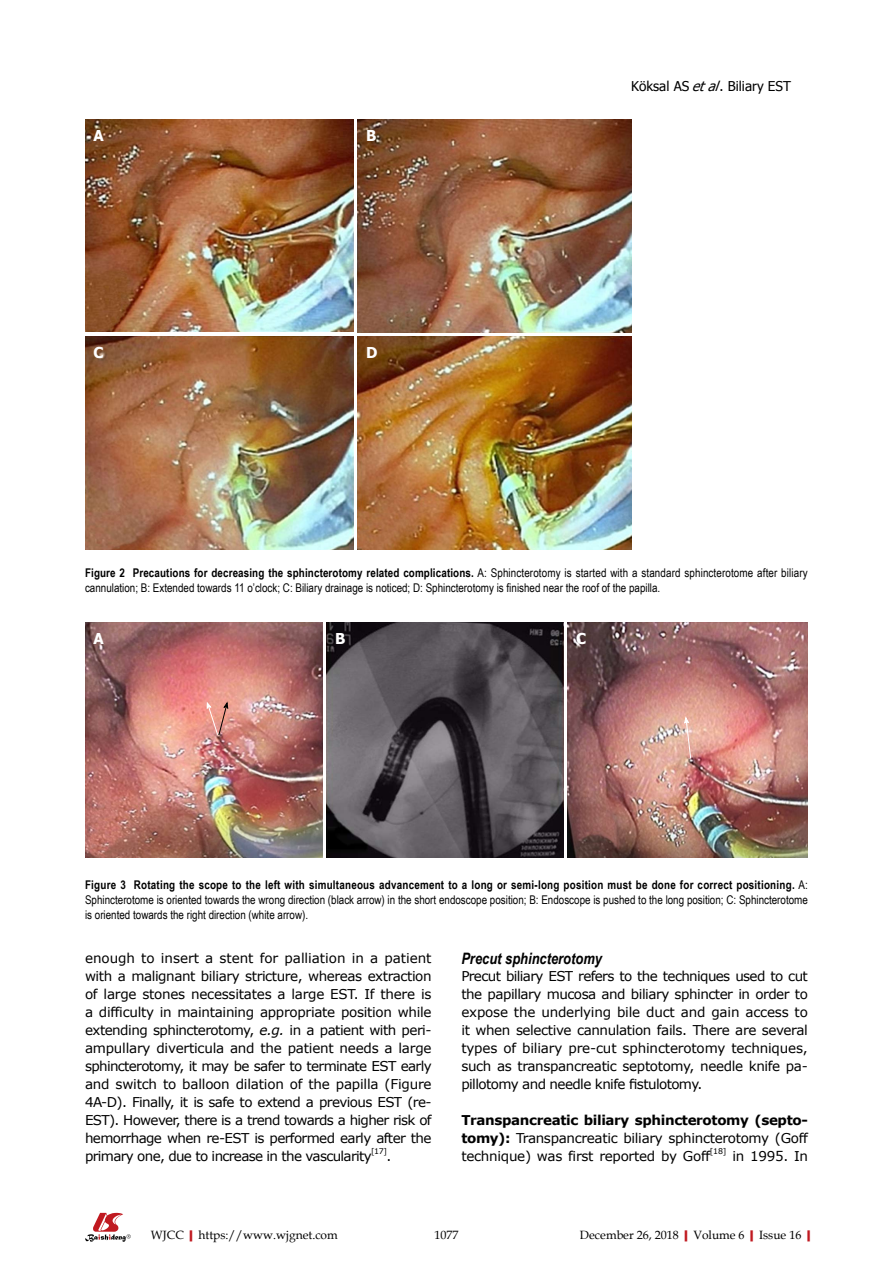
<style>
.page{position:relative;width:893px;height:1263px;background:#fff}
.page>*{position:absolute;margin:0;border:0;box-sizing:border-box;transform-origin:0 0}
.t1{font:italic 700 15.75px "Arial Narrow";color:#000}
.t2{font:700 15px "Tahoma";color:#fff}
.t3{font:13.5px/18px "Verdana";letter-spacing:-.03em;color:#000;text-align:justify}
.t4{font:13.5px "Tahoma";color:#000}
.t5{font:12px/15px "Arial Narrow";color:#000}
.t6{font:12px "Book Antiqua";color:#000}
.t7{font:7.8px "Verdana";color:#000}
.s1{font-style:italic}
.s2{font-weight:700}
.s3{font-weight:700;color:#c01920}
</style>
<div class="page">
<svg style="left:85px;top:1213px;width:46px;height:29px"></svg>
<img style="left:85px;top:119px;width:268px;height:213px">
<img style="left:358px;top:119px;width:273px;height:213px">
<img style="left:85px;top:336px;width:268px;height:214px">
<img style="left:358px;top:336px;width:273px;height:214px">
<img style="left:85px;top:622px;width:237px;height:235px">
<img style="left:326px;top:622px;width:237px;height:235px">
<img style="left:568px;top:622px;width:240px;height:235px">
<svg style="left:207px;top:702px;width:21px;height:34px"></svg>
<svg style="left:684px;top:717px;width:7px;height:42px"></svg>
<p class="t2" style="left:94px;top:125px;width:12px">A</p>
<p class="t2" style="left:366px;top:125px;width:12px">B</p>
<p class="t2" style="left:94px;top:342px;width:12px">C</p>
<p class="t2" style="left:366px;top:342px;width:13px">D</p>
<p class="t4" style="left:631px;top:77px;width:161px">Köksal AS <span class="s1">etal</span>. Biliary EST</p>
<p class="t5" style="left:85px;top:565px;width:724px"><span class="s2">Figure 2 Precautions for decreasing the sphincterotomy related complications.</span> A: Sphincterotomy is started with a standard sphincterotome after biliary cannulation; B: Extended towards 11 o’clock; C: Biliary drainage is noticed; D: Sphincterotomy is finished near the roof of the papilla.</p>
<p class="t2" style="left:94px;top:628px;width:12px">A</p>
<p class="t2" style="left:335px;top:628px;width:12px">B</p>
<p class="t2" style="left:576px;top:628px;width:12px">C</p>
<p class="t5" style="left:85px;top:877px;width:724px;text-align:justify"><span class="s2">Figure 3 Rotating the scope to the left with simultaneous advancement to a long or semi-long position must be done for correct positioning.</span> A:<br>Sphincterotome is oriented towards the wrong direction (black arrow) in the short endoscope position; B: Endoscope is pushed to the long position; C: Sphincterotome is oriented towards the right direction (white arrow).</p>
<p class="t3" style="left:85px;top:948px;width:348px;text-align:left">enough to insert a stent for palliation in a patient with a malignant biliary stricture, whereas extraction of large stones necessitates a large EST. If there is a difficulty in maintaining appropriate position while extending sphincterotomy, <span class="s1">e.g.</span> in a patient with peri&shy;ampullary diverticula and the patient needs a large sphincterotomy, it may be safer to terminate EST early and switch to balloon dilation of the papilla (Figure 4A-D). Finally, it is safe to extend a previous EST (re-EST). However, there is a trend towards a higher risk of hemorrhage when re-EST is performed early after the primary one, due to increase in the vascularity</p>
<p class="t7" style="left:371px;top:1146px;width:17px">[17]</p>
<p class="t3" style="left:387px;top:1146px;width:6px">.</p>
<p class="t1" style="left:461px;top:947px;width:142px">Precut sphincterotomy</p>
<p class="t3" style="left:461px;top:967px;width:348px">Precut biliary EST refers to the techniques used to cut the papillary mucosa and biliary sphincter in order to expose the underlying bile duct and gain access to it when selective cannulation fails. There are several types of biliary pre-cut sphincterotomy techniques, such as transpancreatic septotomy, needle knife pa&shy;pillotomy and needle knife fistulotomy.</p>
<p class="t3" style="left:461px;top:1111px;width:348px"><span class="s2">Transpancreatic biliary sphincterotomy (septo&shy;tomy):</span> Transpancreatic biliary sphincterotomy (Goff technique) was first reported by Goff</p>
<p class="t7" style="left:710px;top:1146px;width:18px">[18]</p>
<p class="t3" style="left:732px;top:1147px;width:77px">in 1995. In</p>
<p class="t6" style="left:151px;top:1226px;width:188px">WJCC<span class="s3">|</span>https://www.wjgnet.com</p>
<p class="t6" style="left:434px;top:1226px;width:25px">1077</p>
<p class="t6" style="left:580px;top:1226px;width:237px">December 26, 2018<span class="s3">|</span>Volume 6<span class="s3">|</span>Issue 16<span class="s3">|</span></p>
</div>
